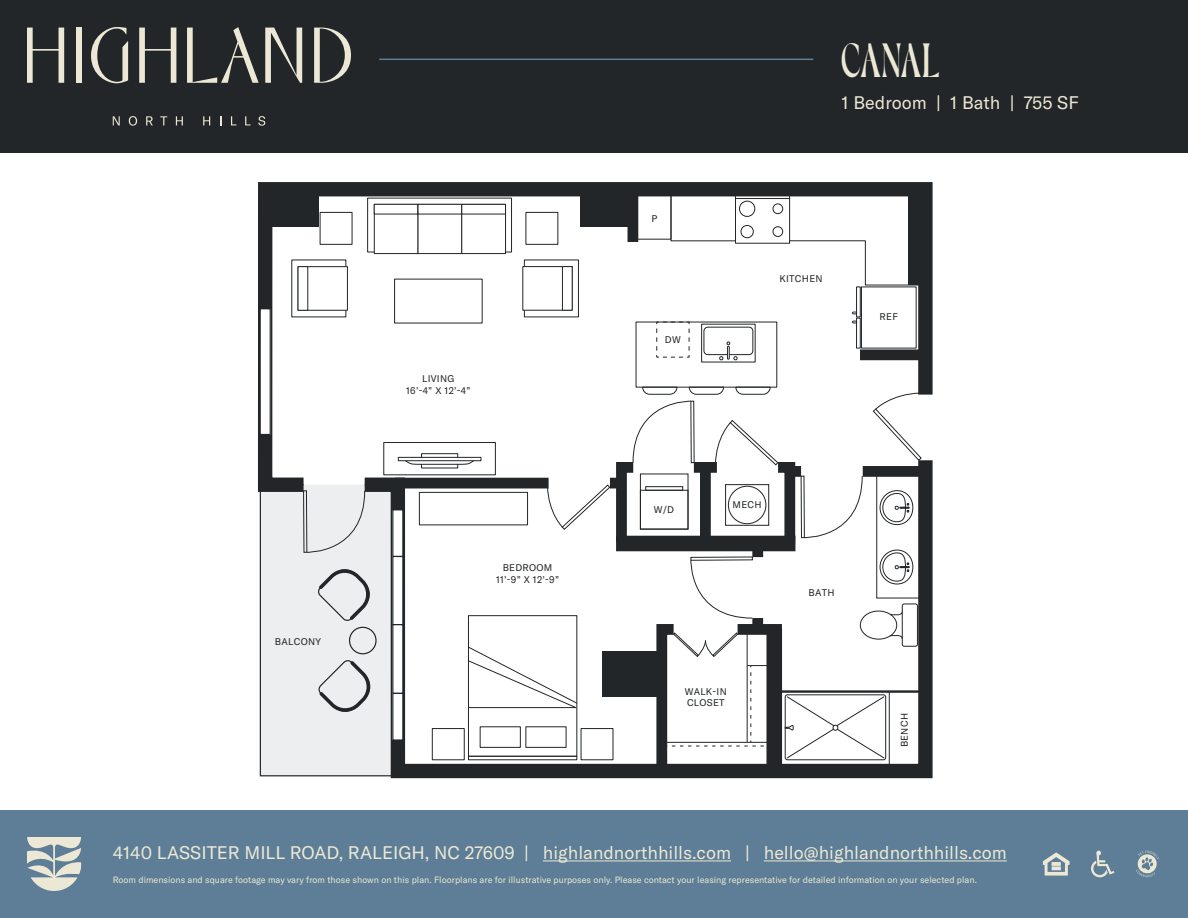
<style>
.page{position:relative;width:1188px;height:918px;background:#fff}
.page>*{position:absolute;margin:0;border:0;box-sizing:border-box;transform-origin:0 0}
.t1{font:500 condensed 48px "Dahlia";letter-spacing:.02em;color:#ece8d5}
.t2{font:18px "GT America";color:#ece8d5}
.t3{font:9.6px/11.6px "GT America";letter-spacing:.03em;color:#222628;text-align:center}
.t4{font:9px "GT America";color:#ece8d5}
</style>
<div class="page">
<div style="left:0;top:0;width:1188px;height:153px;background:#222628"></div>
<div style="left:0;top:810px;width:1188px;height:108px;background:#5d7e96"></div>
<hr style="left:543px;top:860px;width:188px;height:1px;background:#ece8d5">
<hr style="left:764px;top:860px;width:243px;height:1px;background:#ece8d5">
<svg style="left:1043px;top:852px;width:27px;height:24px"></svg>
<svg style="left:1091px;top:851px;width:23px;height:27px"></svg>
<svg style="left:1136px;top:851px;width:23px;height:26px"></svg>
<svg style="left:113px;top:116px;width:7px;height:9px"></svg>
<svg style="left:129px;top:116px;width:8px;height:10px"></svg>
<svg style="left:146px;top:116px;width:7px;height:9px"></svg>
<svg style="left:160px;top:116px;width:7px;height:9px"></svg>
<svg style="left:176px;top:116px;width:7px;height:9px"></svg>
<svg style="left:203px;top:116px;width:7px;height:9px"></svg>
<svg style="left:231px;top:116px;width:5px;height:9px"></svg>
<svg style="left:245px;top:116px;width:6px;height:9px"></svg>
<svg style="left:258px;top:116px;width:7px;height:10px"></svg>
<svg style="left:27px;top:28px;width:37px;height:55px"></svg>
<div style="left:76px;top:28px;width:6px;height:55px;background:#ece8d5"></div>
<svg style="left:91px;top:27px;width:37px;height:56px"></svg>
<svg style="left:139px;top:28px;width:37px;height:55px"></svg>
<svg style="left:187px;top:27px;width:72px;height:56px"></svg>
<svg style="left:265px;top:28px;width:37px;height:55px"></svg>
<svg style="left:314px;top:28px;width:37px;height:55px"></svg>
<svg style="left:27px;top:837px;width:54px;height:54px"></svg>
<hr style="left:379px;top:59px;width:434px;height:1px;background:#5d7e96">
<svg style="left:258px;top:182px;width:675px;height:310px"></svg>
<svg style="left:350px;top:446px;width:583px;height:333px"></svg>
<div style="left:738px;top:624px;width:44px;height:11px;background:#222628"></div>
<div style="left:863px;top:466px;width:62px;height:11px;background:#222628"></div>
<div style="left:766px;top:629px;width:16px;height:142px;background:#222628"></div>
<div style="left:752px;top:543px;width:11px;height:14px;background:#222628"></div>
<div style="left:860px;top:349px;width:65px;height:11px;background:#222628"></div>
<div style="left:628px;top:189px;width:10px;height:53px;background:#222628"></div>
<div style="left:260px;top:309px;width:10px;height:125px;background:#fff"></div>
<div style="left:260px;top:308px;width:11px;height:127px;border:1px solid #222628"></div>
<div style="left:393px;top:510px;width:10px;height:46px;background:#fff"></div>
<div style="left:392px;top:509px;width:11px;height:48px;border:1px solid #222628"></div>
<div style="left:393px;top:556px;width:10px;height:69px;background:#fff"></div>
<div style="left:392px;top:556px;width:11px;height:69px;border:1px solid #222628"></div>
<div style="left:393px;top:625px;width:10px;height:68px;background:#fff"></div>
<div style="left:392px;top:624px;width:11px;height:70px;border:1px solid #222628"></div>
<div style="left:393px;top:693px;width:10px;height:47px;background:#fff"></div>
<div style="left:392px;top:693px;width:11px;height:48px;border:1px solid #222628"></div>
<div style="left:690px;top:557px;width:63px;height:4px;border:1px solid #222628"></div>
<svg style="left:872px;top:392px;width:50px;height:69px"></svg>
<div style="left:876px;top:474px;width:46px;height:124px;border:1px solid #222628"></div>
<div style="left:880px;top:550px;width:33px;height:34px;border:1px solid #222628;border-radius:50%"></div>
<svg style="left:882px;top:552px;width:28px;height:30px"></svg>
<div style="left:880px;top:490px;width:33px;height:35px;border:1px solid #222628;border-radius:50%"></div>
<svg style="left:882px;top:493px;width:28px;height:30px"></svg>
<div style="left:525px;top:726px;width:42px;height:22px;border:1px solid #222628"></div>
<div style="left:480px;top:726px;width:41px;height:22px;border:1px solid #222628"></div>
<div style="left:468px;top:615px;width:109px;height:142px;border:1px solid #222628"></div>
<svg style="left:467px;top:646px;width:113px;height:62px"></svg>
<div style="left:468px;top:756px;width:109px;height:4px;border:1px solid #222628"></div>
<div style="left:432px;top:728px;width:33px;height:32px;border:1px solid #222628"></div>
<div style="left:419px;top:492px;width:109px;height:33px;border:1px solid #222628"></div>
<div style="left:524px;top:260px;width:55px;height:57px;border:1px solid #222628"></div>
<div style="left:522px;top:266px;width:51px;height:45px;background:#fff;border:1px solid #222628"></div>
<div style="left:562px;top:266px;width:11px;height:45px;background:#fff;border:1px solid #222628"></div>
<div style="left:298px;top:266px;width:50px;height:45px;background:#fff;border:1px solid #222628"></div>
<div style="left:298px;top:266px;width:10px;height:45px;background:#fff"></div>
<div style="left:525px;top:212px;width:33px;height:33px;border:1px solid #222628"></div>
<div style="left:320px;top:212px;width:33px;height:33px;border:1px solid #222628"></div>
<svg style="left:405px;top:461px;width:69px;height:4px"></svg>
<div style="left:421px;top:453px;width:37px;height:5px;border:1px solid #222628"></div>
<div style="left:421px;top:464px;width:37px;height:4px;border:1px solid #222628"></div>
<div style="left:398px;top:457px;width:83px;height:4px;border:1px solid #222628"></div>
<div style="left:383px;top:442px;width:113px;height:33px;border:1px solid #222628"></div>
<div style="left:367px;top:198px;width:145px;height:54px;border:1px solid #222628"></div>
<div style="left:374px;top:204px;width:44px;height:50px;background:#fff"></div>
<div style="left:374px;top:204px;width:44px;height:50px;border:1px solid #222628"></div>
<div style="left:374px;top:204px;width:44px;height:11px;border:1px solid #222628"></div>
<div style="left:418px;top:204px;width:44px;height:50px;background:#fff;border:1px solid #222628"></div>
<div style="left:418px;top:204px;width:44px;height:11px;border:1px solid #222628"></div>
<div style="left:461px;top:204px;width:45px;height:50px;background:#fff;border:1px solid #222628"></div>
<div style="left:461px;top:204px;width:45px;height:11px;background:#fff;border:1px solid #222628"></div>
<div style="left:703px;top:327px;width:50px;height:28px;border:1px solid #222628;border-radius:4px"></div>
<svg style="left:719px;top:341px;width:19px;height:19px"></svg>
<div style="left:785px;top:694px;width:101px;height:66px;border:1px solid #222628;border-radius:2px"></div>
<svg style="left:784px;top:696px;width:101px;height:63px"></svg>
<hr style="left:777px;top:690px;width:148px;height:3px;background:#222628">
<hr style="left:889px;top:692px;width:1px;height:72px;background:#222628">
<svg style="left:259px;top:484px;width:140px;height:293px"></svg>
<svg style="left:651px;top:559px;width:121px;height:220px"></svg>
<svg style="left:547px;top:386px;width:316px;height:167px"></svg>
<div style="left:725px;top:484px;width:44px;height:42px;border:1px solid #222628"></div>
<div style="left:728px;top:486px;width:38px;height:38px;border:1px solid #222628;border-radius:50%"></div>
<div style="left:860px;top:611px;width:37px;height:29px;border:1px solid #222628;border-radius:50%"></div>
<div style="left:902px;top:603px;width:16px;height:44px;border:1px solid #222628;border-radius:2px"></div>
<svg style="left:889px;top:634px;width:14px;height:5px"></svg>
<svg style="left:889px;top:611px;width:14px;height:6px"></svg>
<div style="left:640px;top:490px;width:48px;height:40px;border:1px solid #222628"></div>
<div style="left:645px;top:486px;width:38px;height:5px;border:1px solid #222628"></div>
<div style="left:636px;top:193px;width:35px;height:47px;border:1px solid #222628"></div>
<svg style="left:670px;top:193px;width:251px;height:93px"></svg>
<div style="left:856px;top:318px;width:5px;height:31px;border:1px solid #222628"></div>
<div style="left:856px;top:286px;width:5px;height:31px;border:1px solid #222628"></div>
<svg style="left:852px;top:311px;width:5px;height:13px"></svg>
<svg style="left:656px;top:321px;width:34px;height:37px"></svg>
<p class="t1" style="left:842px;top:32px;width:99px">CANAL</p>
<p class="t3" style="left:275px;top:636px;width:48px">BALCONY</p>
<p class="t3" style="left:406px;top:373px;width:66px">LIVING<br>16’-4” X 12’-4”</p>
<p class="t3" style="left:496px;top:562px;width:65px">BEDROOM<br>11’-9” X 12’-9”</p>
<p class="t3" style="left:652px;top:213px;width:7px">P</p>
<p class="t3" style="left:665px;top:333px;width:17px">DW</p>
<p class="t2" style="left:842px;top:92px;width:239px">1 Bedroom | 1 Bath | 755 SF</p>
<p class="t3" style="left:779px;top:273px;width:45px">KITCHEN</p>
<p class="t3" style="left:880px;top:311px;width:20px">REF</p>
<p class="t3" style="left:654px;top:504px;width:22px">W/D</p>
<p class="t3" style="left:733px;top:499px;width:31px">MECH</p>
<p class="t3" style="left:685px;top:686px;width:44px;text-align:left">WALK-IN<br>CLOSET</p>
<p class="t3" style="left:809px;top:587px;width:28px">BATH</p>
<p class="t3" style="left:899px;top:747px;width:36px;rotate:-90deg">BENCH</p>
<h2 class="t2" style="left:113px;top:842px;width:896px">4140 LASSITER MILL ROAD, RALEIGH, NC 27609 | highlandnorthhills.com | hello@highlandnorthhills.com</h2>
<p class="t4" style="left:113px;top:875px;width:866px">Room dimensions and square footage may vary from those shown on this plan. Floorplans are for illustrative purposes only. Please contact your leasing representative for detailed information on your selected plan.</p>
</div>
